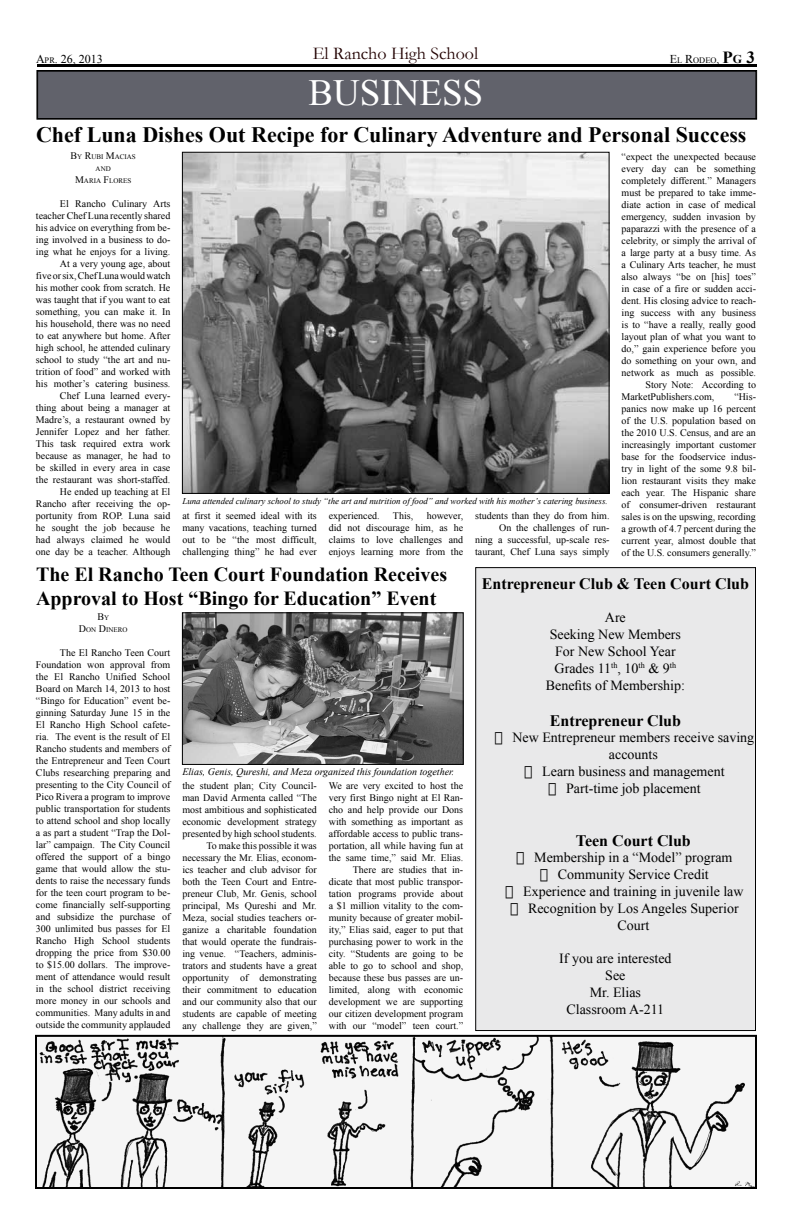
<style>
.page{position:relative;width:792px;height:1224px;background:#fff}
.page>*{position:absolute;margin:0;border:0;box-sizing:border-box;transform-origin:0 0}
.t1{font:37px "Times New Roman";color:#fff}
.t2{font:700 22px "Times New Roman";color:#000}
.t3{font:700 20px/24px "Times New Roman";color:#000}
.t4{font:18px "Garamond";color:#230303}
.t5{font:700 16px "Times New Roman";color:#000}
.t6{font:14px/16.8px "Times New Roman";color:#000;text-align:center}
.t7{font:12px "Times New Roman";color:#000}
.t8{font:10px/12px "Times New Roman";color:#000;text-align:right}
.t9{font:italic 10px "Times New Roman";color:#000}
.t10{font:10px "Times New Roman";color:#000}
.t11{font:italic 8.9px "Times New Roman";color:#000}
.t12{font:8.4px "Times New Roman";color:#000}
.t13{font:7px/12px "Times New Roman";color:#000;text-align:center}
.s1{font-size:8.4px}
.s2{font-size:12px}
.s3{font-weight:700;font-size:17px}
.s4{font-weight:700;font-size:11.9px}
.s5{font-size:10px}
.s6{font-size:7px}
</style>
<div class="page">
<div style="left:476px;top:568px;width:280px;height:463px;background:#e9e9ea"></div>
<div style="left:475px;top:567px;width:281px;height:464px;border:1px solid #000"></div>
<div style="left:37px;top:70px;width:720px;height:50px;background:#61626b"></div>
<div style="left:37px;top:71px;width:719px;height:48px;border:1px solid #000"></div>
<hr style="left:37px;top:64px;width:720px;height:3px;background:#000">
<img style="left:184px;top:614px;width:278px;height:149px">
<div style="left:182px;top:612px;width:282px;height:153px;border:1px solid #000"></div>
<img style="left:184px;top:154px;width:424px;height:338px">
<div style="left:182px;top:152px;width:428px;height:342px;border:1px solid #000"></div>
<img style="left:39px;top:1038px;width:713px;height:148px">
<div style="left:35px;top:1035px;width:722px;height:154px;border:2px solid #000"></div>
<p class="t7" style="left:36px;top:51px;width:68px">A<span class="s1">PR</span>. 26, 2013</p>
<h3 class="t4" style="left:313px;top:43px;width:167px">El Rancho High School</h3>
<p class="t12" style="left:670px;top:55px;width:87px"><span class="s2">E</span>L <span class="s2">R</span>ODEO<span class="s2">,</span> <span class="s3">P</span><span class="s4">g</span> <span class="s3">3</span></p>
<h1 class="t1" style="left:308px;top:68px;width:47px">Business</h1>
<h1 class="t1" style="left:316px;top:69px;width:24px">oinopinion</h1>
<h2 class="t2" style="left:36px;top:120px;width:712px">Chef Luna Dishes Out Recipe for Culinary Adventure and Personal Success</h2>
<p class="t13" style="left:71px;top:151px;width:66px"><span class="s5">B</span>Y <span class="s5">R</span>UBI <span class="s5">M</span>ACIAS<br>AND<br><span class="s5">M</span>ARIA <span class="s5">F</span>LORES</p>
<p class="t8" style="left:36px;top:198px;width:136px">El Rancho Culinary Arts teacher Chef Luna recently shared his advice on everything from be&shy;ing involved in a business to do&shy;ing what he enjoys for a living.<br>At a very young age, about<br>five or six, Chef Luna would watch his mother cook from scratch. He was taught that if you want to eat something, you can make it. In his household, there was no need to eat anywhere but home. After high school, he attended culinary school to study “the art and nu&shy;trition of food” and worked with his mother’s catering business.<br>Chef Luna learned every-<br>thing about being a manager at<br>Madre’s, a restaurant owned by<br>Jennifer Lopez and her father.<br>This task required extra work because as manager, he had to be skilled in every area in case the restaurant was short-staffed.<br>He ended up teaching at El<br>Rancho after receiving the op&shy;portunity from ROP. Luna said he sought the job because he had always claimed he would one day be a teacher. Although</p>
<p class="t11" style="left:182px;top:495px;width:427px">Luna attended culinary school to study “the art and nutrition of food” and worked with his mother’s catering business.</p>
<p class="t8" style="left:182px;top:510px;width:136px;text-align:justify">at first it seemed ideal with its many vacations, teaching turned out to be “the most difficult, challenging thing” he had ever</p>
<p class="t8" style="left:329px;top:510px;width:52px">experienced.</p>
<p class="t8" style="left:393px;top:510px;width:22px">This,</p>
<p class="t8" style="left:329px;top:510px;width:136px;text-align:justify;text-indent:98px">however, did not discourage him, as he claims to love challenges and enjoys learning more from the</p>
<p class="t8" style="left:475px;top:510px;width:136px">students than they do from him.<br>On the challenges of run-<br>ning a successful, up-scale res&shy;taurant, Chef Luna says simply</p>
<p class="t8" style="left:622px;top:151px;width:136px">“expect the unexpected because</p>
<p class="t8" style="left:622px;top:163px;width:136px">every day can be something</p>
<p class="t8" style="left:622px;top:175px;width:136px">completely different.” Managers</p>
<p class="t8" style="left:622px;top:187px;width:136px">must be prepared to take imme-</p>
<p class="t8" style="left:622px;top:199px;width:136px">diate action in case of medical</p>
<p class="t8" style="left:622px;top:211px;width:136px">emergency, sudden invasion by</p>
<p class="t8" style="left:622px;top:223px;width:136px">paparazzi with the presence of a</p>
<p class="t8" style="left:622px;top:235px;width:136px">celebrity, or simply the arrival of</p>
<p class="t8" style="left:622px;top:247px;width:136px">a large party at a busy time. As</p>
<p class="t8" style="left:622px;top:259px;width:136px">a Culinary Arts teacher, he must</p>
<p class="t8" style="left:622px;top:271px;width:136px">also always “be on [his] toes”</p>
<p class="t8" style="left:622px;top:283px;width:136px">in case of a fire or sudden acci-</p>
<p class="t8" style="left:622px;top:295px;width:136px">dent. His closing advice to reach-</p>
<p class="t8" style="left:622px;top:307px;width:136px">ing success with any business</p>
<p class="t8" style="left:622px;top:319px;width:136px">is to “have a really, really good</p>
<p class="t8" style="left:622px;top:331px;width:136px">layout plan of what you want to</p>
<p class="t8" style="left:622px;top:343px;width:136px">do,” gain experience before you</p>
<p class="t8" style="left:622px;top:355px;width:136px">do something on your own, and</p>
<p class="t8" style="left:622px;top:367px;width:136px">network as much as possible.</p>
<p class="t8" style="left:646px;top:379px;width:112px">Story Note: According to</p>
<p class="t8" style="left:622px;top:391px;width:94px">MarketPublishers.com,</p>
<p class="t8" style="left:622px;top:391px;width:136px;text-align:justify;text-indent:113px">“His&shy;panics now make up 16 percent of the U.S. population based on the 2010 U.S. Census, and are an increasingly important customer base for the foodservice indus&shy;try in light of the some 9.8 bil&shy;lion restaurant visits they make each year. The Hispanic share of consumer-driven restaurant sales is on the upswing, recording a growth of 4.7 percent during the current year, almost double that of the U.S. consumers generally.”</p>
<h3 class="t3" style="left:36px;top:561px;width:413px">The El Rancho Teen Court Foundation Receives<br>Approval to Host “Bingo for Education” Event</h3>
<p class="t10" style="left:97px;top:610px;width:13px">B<span class="s6">Y</span></p>
<p class="t13" style="left:79px;top:623px;width:50px"><span class="s5">D</span>ON <span class="s5">D</span>INERO</p>
<p class="t8" style="left:36px;top:646px;width:136px;text-align:justify;text-indent:24px">The El Rancho Teen Court Foundation won approval from the El Rancho Unified School Board on March 14, 2013 to host “Bingo for Education” event be&shy;ginning Saturday June 15 in the El Rancho High School cafete&shy;ria. The event is the result of El Rancho students and members of the Entrepreneur and Teen Court Clubs researching preparing and presenting to the City Council of Pico Rivera a program to improve public transportation for students to attend school and shop locally a as part a student “Trap the Dol&shy;lar” campaign. The City Council offered the support of a bingo game that would allow the stu&shy;dents to raise the necessary funds for the teen court program to be&shy;come financially self-supporting and subsidize the purchase of 300 unlimited bus passes for El Rancho High School students dropping the price from $30.00 to $15.00 dollars. The improve&shy;ment of attendance would result in the school district receiving more money in our schools and communities. Many adults in and outside the community applauded</p>
<p class="t9" style="left:182px;top:765px;width:274px">Elias, Genis, Qureshi, and Meza organized this foundation together.</p>
<p class="t8" style="left:182px;top:779px;width:136px">the student plan; City Council&shy;man David Armenta called “The most ambitious and sophisticated economic development strategy presented by high school students.<br>To make this possible it was necessary the Mr. Elias, econom&shy;ics teacher and club advisor for both the Teen Court and Entre&shy;preneur Club, Mr. Genis, school principal, Ms Qureshi and Mr.<br>Meza, social studies teachers or&shy;ganize a charitable foundation that would operate the fundrais&shy;ing venue. “Teachers, adminis&shy;trators and students have a great opportunity of demonstrating their commitment to education and our community also that our students are capable of meeting any challenge they are given,”</p>
<p class="t8" style="left:329px;top:779px;width:136px">We are very excited to host the very first Bingo night at El Ran&shy;cho and help provide our Dons with something as important as affordable access to public trans&shy;portation, all while having fun at the same time,” said Mr. Elias.<br>There are studies that in&shy;dicate that most public transpor&shy;tation programs provide about a $1 million vitality to the com&shy;munity because of greater mobil&shy;ity,” Elias said, eager to put that purchasing power to work in the city. “Students are going to be able to go to school and shop, because these bus passes are un&shy;limited, along with economic development we are supporting our citizen development program with our “model” teen court.”</p>
<h3 class="t5" style="left:482px;top:572px;width:269px">Entrepreneur Club &amp; Teen Court Club</h3>
<h3 class="t6" style="left:546px;top:609px;width:141px">Are<br>Seeking New Members<br>For New School Year<br>Grades 11<sup>th</sup>, 10<sup>th</sup> &amp; 9<sup>th<br></sup>Benefits of Membership:</h3>
<h3 class="t5" style="left:550px;top:709px;width:133px">Entrepreneur Club</h3>
<h3 class="t6" style="left:609px;top:729px;width:147px;text-align:left;text-indent:-114px">• New Entrepreneur members receive saving accounts</h3>
<h3 class="t6" style="left:524px;top:763px;width:202px">• Learn business and management</h3>
<h3 class="t6" style="left:548px;top:780px;width:154px">• Part-time job placement</h3>
<h3 class="t5" style="left:576px;top:829px;width:116px">Teen Court Club</h3>
<h3 class="t6" style="left:516px;top:849px;width:218px">• Membership in a “Model” program</h3>
<h3 class="t6" style="left:540px;top:866px;width:170px">• Community Service Credit</h3>
<h3 class="t6" style="left:505px;top:883px;width:240px">• Experience and training in juvenile law</h3>
<h3 class="t6" style="left:617px;top:900px;width:123px;text-align:left;text-indent:-107px">• Recognition by Los Angeles Superior<br>Court</h3>
<h3 class="t6" style="left:559px;top:950px;width:114px">If you are interested<br>See<br>Mr. Elias<br>Classroom A-211</h3>
</div>
